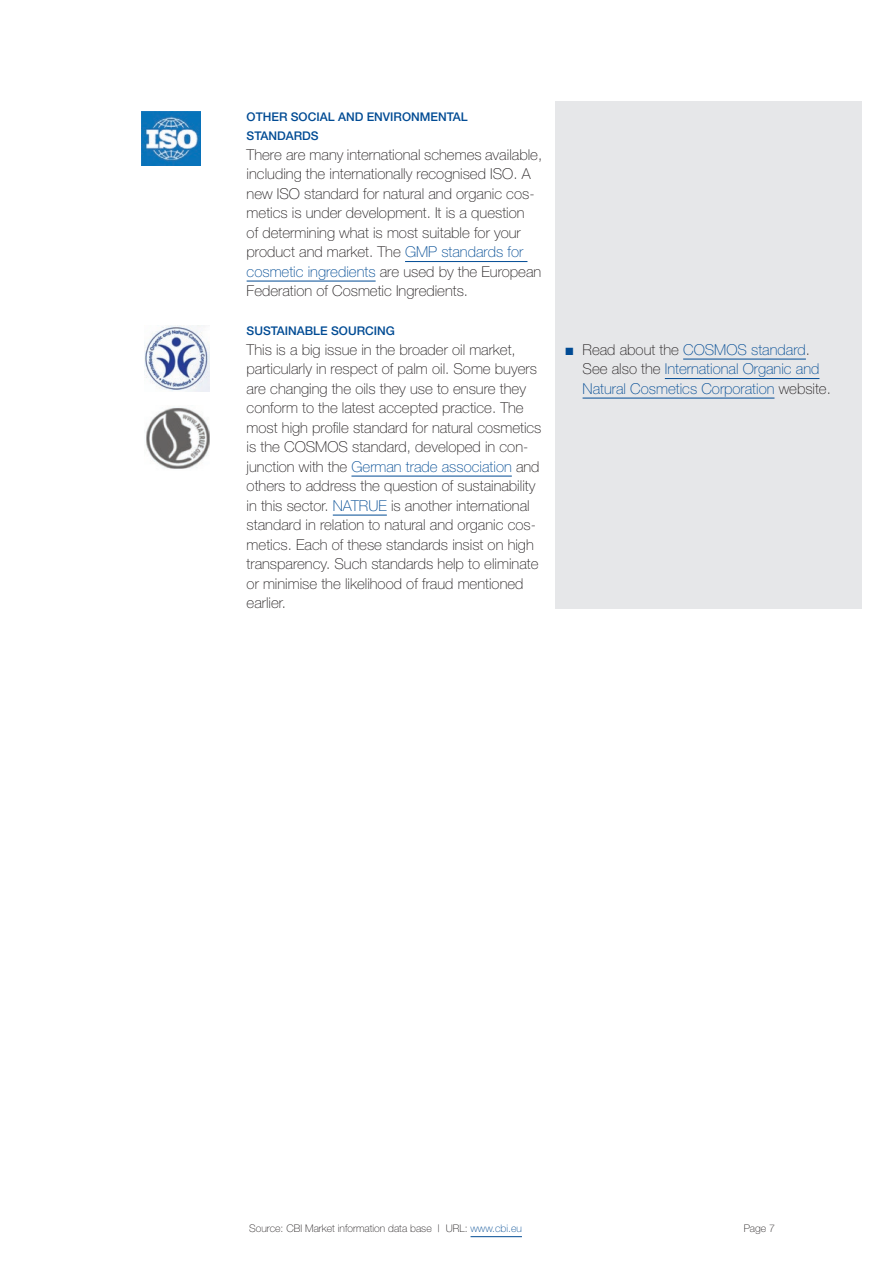
<style>
.page{position:relative;width:893px;height:1263px;background:#fff}
.page>*{position:absolute;margin:0;border:0;box-sizing:border-box;transform-origin:0 0}
.t1{font:100 15px/19.5px "Helvetica Neue";color:#231f20}
.t2{font:100 15px/19.5px "Helvetica Neue";color:#014b94}
.t3{font:500 12px/19.5px "Helvetica Neue";color:#014b94}
.t4{font:100 10.5px "Helvetica Neue";color:#231f20}
.s1{color:#014b94}
.s2{color:#231f20}
</style>
<div class="page">
<hr style="left:471px;top:1236px;width:51px;height:1px;background:#014b94">
<hr style="left:405px;top:261px;width:122px;height:1px;background:#014b94">
<hr style="left:247px;top:281px;width:129px;height:1px;background:#014b94">
<hr style="left:351px;top:476px;width:161px;height:1px;background:#014b94">
<hr style="left:333px;top:515px;width:54px;height:1px;background:#014b94">
<div style="left:555px;top:101px;width:306px;height:507px;background:#e6e7e9"></div>
<hr style="left:683px;top:359px;width:123px;height:1px;background:#014b94">
<hr style="left:665px;top:378px;width:154px;height:1px;background:#014b94">
<hr style="left:583px;top:398px;width:191px;height:1px;background:#014b94">
<img style="left:142px;top:111px;width:58px;height:55px">
<img style="left:144px;top:326px;width:65px;height:65px">
<img style="left:146px;top:407px;width:63px;height:62px">
<p class="t3" style="left:247px;top:106px;width:222px">OTHER SOCIAL AND ENVIRONMENTAL<br>STANDARDS</p>
<p class="t1" style="left:247px;top:144px;width:297px">There are many international schemes available, including the internationally recognised ISO. A new ISO standard for natural and organic cos&shy;metics is under development. It is a question<br>of determining what is most suitable for your product and market. The <span class="s1">GMP standards for cosmetic ingredients</span> are used by the European Federation of Cosmetic Ingredients.</p>
<p class="t3" style="left:247px;top:321px;width:150px">SUSTAINABLE SOURCING</p>
<p class="t1" style="left:247px;top:339px;width:296px">This is a big issue in the broader oil market, particularly in respect of palm oil. Some buyers are changing the oils they use to ensure they conform to the latest accepted practice. The most high profile standard for natural cosmetics is the COSMOS standard, developed in con&shy;junction with the <span class="s1">German trade association</span> and others to address the question of sustainability in this sector. <span class="s1">NATRUE</span> is another international standard in relation to natural and organic cos&shy;metics. Each of these standards insist on high transparency. Such standards help to eliminate or minimise the likelihood of fraud mentioned earlier.</p>
<p class="t2" style="left:583px;top:339px;width:250px;text-indent:-17px">■ <span class="s2">Read about the</span> COSMOS standard<span class="s2">.<br>See also the</span> International Organic and<br>Natural Cosmetics Corporation <span class="s2">website.</span></p>
<p class="t4" style="left:249px;top:1222px;width:274px">Source: CBI Market information data base | URL: <span class="s1">www.cbi.eu</span></p>
<p class="t4" style="left:744px;top:1222px;width:33px">Page 7</p>
</div>
